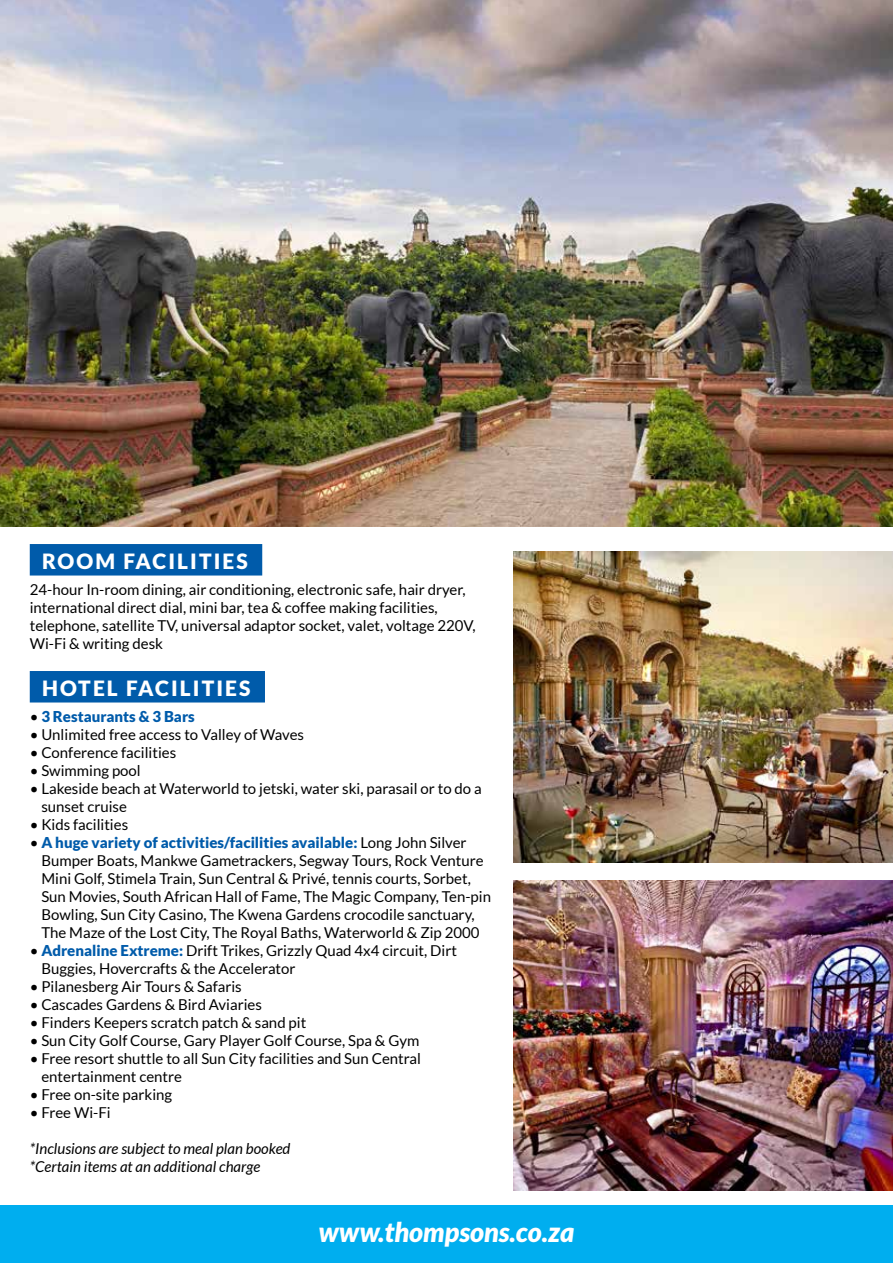
<style>
.page{position:relative;width:893px;height:1263px;background:#fff}
.page>*{position:absolute;margin:0;border:0;box-sizing:border-box;transform-origin:0 0}
.t1{font:italic 900 27px "Lato";color:#fff}
.t2{font:900 21px "Lato";letter-spacing:.1em;color:#fff}
.t3{font:15px/18px "Lato";color:#000}
.t4{font:italic 15px/18px "Lato";color:#000}
.t5{font:900 15px "Lato";color:#005baa}
.s1{font-weight:400;color:#000}
.s2{font-weight:900;color:#005baa}
</style>
<div class="page">
<div style="left:0;top:1205px;width:893px;height:58px;background:#00aeef"></div>
<img style="left:0;top:0;width:893px;height:526px">
<div style="left:30px;top:544px;width:232px;height:31px;background:#005baa"></div>
<div style="left:30px;top:671px;width:235px;height:31px;background:#005baa"></div>
<img style="left:513px;top:552px;width:380px;height:310px">
<img style="left:513px;top:880px;width:380px;height:311px">
<h2 class="t2" style="left:42px;top:549px;width:207px">ROOM FACILITIES</h2>
<p class="t3" style="left:30px;top:581px;width:447px">24-hour In-room dining, air conditioning, electronic safe, hair dryer, international direct dial, mini bar, tea &amp; coffee making facilities, telephone, satellite TV, universal adaptor socket, valet, voltage 220V, Wi-Fi &amp; writing desk</p>
<h2 class="t2" style="left:42px;top:676px;width:210px">HOTEL FACILITIES</h2>
<p class="t5" style="left:30px;top:708px;width:167px"><span class="s1">•</span> 3 Restaurants &amp; 3 Bars</p>
<p class="t3" style="left:30px;top:726px;width:276px">• Unlimited free access to Valley of Waves</p>
<p class="t3" style="left:30px;top:744px;width:148px">• Conference facilities</p>
<p class="t3" style="left:30px;top:762px;width:113px">• Swimming pool</p>
<p class="t3" style="left:41px;top:780px;width:442px;text-indent:-12px">• Lakeside beach at Waterworld to jetski, water ski, parasail or to do a sunset cruise</p>
<p class="t3" style="left:30px;top:816px;width:100px">• Kids facilities</p>
<p class="t3" style="left:41px;top:834px;width:451px;text-indent:-12px">• <span class="s2">A huge variety of activities/facilities available:</span> Long John Silver Bumper Boats, Mankwe Gametrackers, Segway Tours, Rock Venture Mini Golf, Stimela Train, Sun Central &amp; Privé, tennis courts, Sorbet, Sun Movies, South African Hall of Fame, The Magic Company, Ten-pin Bowling, Sun City Casino, The Kwena Gardens crocodile sanctuary, The Maze of the Lost City, The Royal Baths, Waterworld &amp; Zip 2000</p>
<p class="t3" style="left:41px;top:942px;width:417px;text-indent:-12px">• <span class="s2">Adrenaline Extreme:</span> Drift Trikes, Grizzly Quad 4x4 circuit, Dirt<br>Buggies, Hovercrafts &amp; the Accelerator</p>
<p class="t3" style="left:30px;top:978px;width:214px">• Pilanesberg Air Tours &amp; Safaris</p>
<p class="t3" style="left:30px;top:996px;width:234px">• Cascades Gardens &amp; Bird Aviaries</p>
<p class="t3" style="left:30px;top:1014px;width:278px">• Finders Keepers scratch patch &amp; sand pit</p>
<p class="t3" style="left:30px;top:1032px;width:391px">• Sun City Golf Course, Gary Player Golf Course, Spa &amp; Gym</p>
<p class="t3" style="left:41px;top:1050px;width:381px;text-indent:-12px">• Free resort shuttle to all Sun City facilities and Sun Central entertainment centre</p>
<p class="t3" style="left:30px;top:1086px;width:144px">• Free on-site parking</p>
<p class="t3" style="left:30px;top:1104px;width:82px">• Free Wi-Fi</p>
<p class="t4" style="left:30px;top:1140px;width:262px">*Inclusions are subject to meal plan booked *Certain items at an additional charge</p>
<h1 class="t1" style="left:319px;top:1216px;width:257px">www.thompsons.co.za</h1>
</div>
